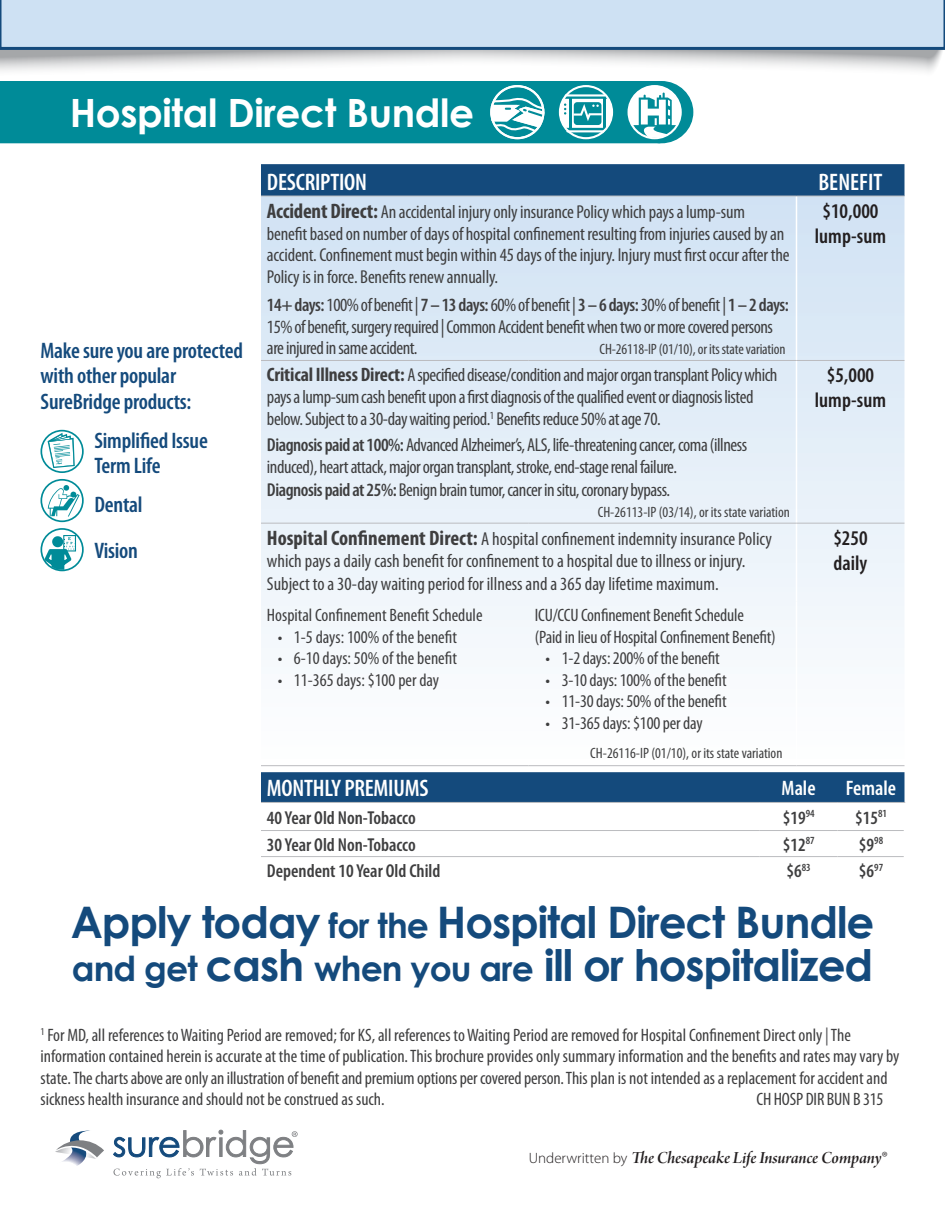
<style>
.page{position:relative;width:945px;height:1215px;background:#fff}
.page>*{position:absolute;margin:0;border:0;box-sizing:border-box;transform-origin:0 0}
.t1{font:700 43.5px/43.5px "Century Gothic";letter-spacing:-.025em;color:#144a7c}
.t2{font:700 39px "Century Gothic";letter-spacing:-.01em;color:#fff}
.t3{font:600 condensed 24px "Myriad Pro";letter-spacing:-.01em;color:#fff}
.t4{font:600 condensed 22.5px/25.5px "Myriad Pro";letter-spacing:-.01em;color:#144a7c}
.t5{font:600 condensed 21px/25.2px "Myriad Pro";color:#231f20;text-align:center}
.t6{font:600 condensed 21px "Myriad Pro";color:#fff}
.t7{font:condensed 18.75px/21.8px "Myriad Pro";letter-spacing:-.025em;color:#3e3e3f}
.t8{font:condensed 18.75px/22.5px "Myriad Pro";color:#3e3e3f}
.t9{font:600 condensed 18.75px "Myriad Pro";color:#3e3e3f}
.t10{font:condensed 18px/21.6px "Myriad Pro";color:#3e3e3f}
.t11{font:18px "Arno Pro Smbd Italic Display";letter-spacing:-.005em;color:#231f20}
.t12{font:condensed 15px "Myriad Pro";color:#3e3e3f}
.s1{font-weight:700;font-size:21px}
.s2{font-weight:600}
.s3{font-weight:700;font-size:19.5px}
.s4{font-size:34.5px}
.s5{color:#57585a}
.s6{font-family:"Myriad Pro";font-weight:300;font-size:15px}
</style>
<div class="page">
<svg style="left:55px;top:1130px;width:49px;height:36px"></svg>
<svg style="left:113px;top:1130px;width:185px;height:48px"></svg>
<svg style="left:0;top:50px;width:943px;height:22px"></svg>
<svg style="left:0;top:0;width:945px;height:50px;background:#c2d7eb"></svg>
<div style="left:630px;top:82px;width:63px;height:61px;background:#008b98;border-radius:50%"></div>
<svg style="left:0;top:81px;width:682px;height:62px;background:#1996a2"></svg>
<div style="left:261px;top:164px;width:644px;height:32px;background:#144a7c"></div>
<svg style="left:261px;top:197px;width:644px;height:451px"></svg>
<hr style="left:796px;top:196px;width:1px;height:164px;background:#fff">
<hr style="left:796px;top:361px;width:1px;height:162px;background:#fff">
<hr style="left:796px;top:523px;width:1px;height:78px;background:#fff">
<hr style="left:796px;top:601px;width:1px;height:164px;background:#fff">
<hr style="left:261px;top:196px;width:268px;height:1px;background:#bbbcbf">
<hr style="left:529px;top:196px;width:268px;height:1px;background:#bbbcbf">
<hr style="left:797px;top:196px;width:108px;height:1px;background:#bbbcbf">
<hr style="left:261px;top:360px;width:268px;height:1px;background:#bbbcbf">
<hr style="left:529px;top:360px;width:268px;height:1px;background:#bbbcbf">
<hr style="left:797px;top:360px;width:108px;height:1px;background:#bbbcbf">
<hr style="left:797px;top:765px;width:108px;height:1px;background:#bbbcbf">
<hr style="left:261px;top:523px;width:268px;height:1px;background:#bbbcbf">
<hr style="left:529px;top:523px;width:268px;height:1px;background:#bbbcbf">
<hr style="left:797px;top:523px;width:108px;height:1px;background:#bbbcbf">
<hr style="left:261px;top:765px;width:268px;height:1px;background:#bbbcbf">
<hr style="left:529px;top:765px;width:268px;height:1px;background:#bbbcbf">
<div style="left:261px;top:772px;width:644px;height:30px;background:#144a7c"></div>
<hr style="left:261px;top:802px;width:499px;height:1px;background:#bbbcbf">
<hr style="left:760px;top:802px;width:78px;height:1px;background:#bbbcbf">
<hr style="left:838px;top:802px;width:67px;height:1px;background:#bbbcbf">
<hr style="left:261px;top:830px;width:499px;height:1px;background:#bbbcbf">
<hr style="left:760px;top:830px;width:78px;height:1px;background:#bbbcbf">
<hr style="left:838px;top:830px;width:66px;height:1px;background:#bbbcbf">
<hr style="left:261px;top:856px;width:499px;height:1px;background:#bbbcbf">
<hr style="left:760px;top:856px;width:78px;height:1px;background:#bbbcbf">
<hr style="left:838px;top:856px;width:66px;height:1px;background:#bbbcbf">
<svg style="left:40px;top:430px;width:44px;height:43px"></svg>
<svg style="left:41px;top:479px;width:43px;height:43px"></svg>
<svg style="left:40px;top:528px;width:44px;height:43px"></svg>
<p class="t2" style="left:70px;top:83px;width:406px">Hospital Direct Bundle</p>
<p class="t3" style="left:267px;top:169px;width:102px">DESCRIPTION</p>
<p class="t3" style="left:818px;top:169px;width:66px">BENEFIT</p>
<p class="t7" style="left:267px;top:200px;width:524px"><span class="s1">Accident Direct:</span> An accidental injury only insurance Policy which pays a lump-sum benefit based on number of days of hospital confinement resulting from injuries caused by an accident. Confinement must begin within 45 days of the injury. Injury must first occur after the Policy is in force. Benefits renew annually.</p>
<p class="t7" style="left:267px;top:294px;width:524px"><span class="s2">14+ days:</span> 100% of benefit | <span class="s2">7 – 13 days:</span> 60% of benefit | <span class="s2">3 – 6 days:</span> 30% of benefit | <span class="s2">1 – 2 days:<br></span>15% of benefit, surgery required | Common Accident benefit when two or more covered persons are injured in same accident.</p>
<p class="t5" style="left:815px;top:199px;width:73px">$10,000 lump-sum</p>
<p class="t4" style="left:40px;top:338px;width:204px">Make sure you are protected with other popular<br>SureBridge products:</p>
<p class="t4" style="left:94px;top:428px;width:115px">Simplified Issue<br>Term Life</p>
<p class="t4" style="left:94px;top:493px;width:50px">Dental</p>
<p class="t4" style="left:94px;top:538px;width:45px">Vision</p>
<p class="t12" style="left:600px;top:340px;width:187px">CH-26118-IP (01/10), or its state variation</p>
<p class="t5" style="left:815px;top:363px;width:73px">$5,000 lump-sum</p>
<p class="t7" style="left:267px;top:364px;width:512px;line-height:22.2px"><span class="s3">Critical Illness Direct:</span> A specified disease/condition and major organ transplant Policy which pays a lump-sum cash benefit upon a first diagnosis of the qualified event or diagnosis listed below. Subject to a 30-day waiting period.<sup>1</sup> Benefits reduce 50% at age 70.</p>
<p class="t7" style="left:267px;top:433px;width:482px;line-height:22.5px"><span class="s2">Diagnosis paid at 100%:</span> Advanced Alzheimer’s, ALS, life-threatening cancer, coma (illness induced), heart attack, major organ transplant, stroke, end-stage renal failure.</p>
<p class="t7" style="left:267px;top:478px;width:405px"><span class="s2">Diagnosis paid at 25%:</span> Benign brain tumor, cancer in situ, coronary bypass.</p>
<p class="t12" style="left:598px;top:503px;width:194px">CH-26113-IP (03/14), or its state variation</p>
<p class="t8" style="left:267px;top:527px;width:507px"><span class="s1">Hospital Confinement Direct:</span> A hospital confinement indemnity insurance Policy which pays a daily cash benefit for confinement to a hospital due to illness or injury.<br>Subject to a 30-day waiting period for illness and a 365 day lifetime maximum.</p>
<p class="t5" style="left:833px;top:526px;width:36px;text-align:left">$250 daily</p>
<p class="t10" style="left:267px;top:604px;width:217px">Hospital Confinement Benefit Schedule</p>
<p class="t10" style="left:278px;top:626px;width:181px">• 1-5 days: 100% of the benefit</p>
<p class="t10" style="left:278px;top:647px;width:181px">• 6-10 days: 50% of the benefit</p>
<p class="t10" style="left:278px;top:669px;width:163px">• 11-365 days: $100 per day</p>
<p class="t10" style="left:535px;top:604px;width:243px">ICU/CCU Confinement Benefit Schedule (Paid in lieu of Hospital Confinement Benefit)</p>
<p class="t10" style="left:546px;top:647px;width:176px">• 1-2 days: 200% of the benefit</p>
<p class="t10" style="left:546px;top:669px;width:183px">• 3-10 days: 100% of the benefit</p>
<p class="t10" style="left:546px;top:690px;width:183px">• 11-30 days: 50% of the benefit</p>
<p class="t10" style="left:546px;top:712px;width:159px">• 31-365 days: $100 per day</p>
<p class="t12" style="left:590px;top:744px;width:194px">CH-26116-IP (01/10), or its state variation</p>
<p class="t3" style="left:267px;top:775px;width:163px">MONTHLY PREMIUMS</p>
<p class="t6" style="left:782px;top:777px;width:36px">Male</p>
<p class="t6" style="left:846px;top:777px;width:52px">Female</p>
<p class="t9" style="left:267px;top:807px;width:150px">40 Year Old Non-Tobacco</p>
<p class="t9" style="left:783px;top:807px;width:33px">$19<sup>94</sup></p>
<p class="t9" style="left:855px;top:807px;width:33px">$15<sup>81</sup></p>
<p class="t9" style="left:267px;top:834px;width:150px">30 Year Old Non-Tobacco</p>
<p class="t9" style="left:783px;top:834px;width:33px">$12<sup>87</sup></p>
<p class="t9" style="left:859px;top:834px;width:26px">$9<sup>98</sup></p>
<p class="t9" style="left:267px;top:861px;width:175px">Dependent 10 Year Old Child</p>
<p class="t9" style="left:787px;top:861px;width:26px">$6<sup>83</sup></p>
<p class="t9" style="left:859px;top:861px;width:26px">$6<sup>97</sup></p>
<p class="t1" style="left:71px;top:898px;width:805px">Apply today <span class="s4">for the</span> Hospital Direct Bundle <span class="s4">and get</span> cash <span class="s4">when you are</span> ill or hospitalized</p>
<p class="t10" style="left:40px;top:1024px;width:861px"><sup>1</sup> For MD, all references to Waiting Period are removed; for KS, all references to Waiting Period are removed for Hospital Confinement Direct only <span class="s5">|</span> The information contained herein is accurate at the time of publication. This brochure provides only summary information and the benefits and rates may vary by state. The charts above are only an illustration of benefit and premium options per covered person. This plan is not intended as a replacement for accident and sickness health insurance and should not be construed as such.</p>
<p class="t10" style="left:756px;top:1088px;width:129px">CH HOSP DIR BUN B 315</p>
<p class="t11" style="left:529px;top:1148px;width:360px"><span class="s6">Underwritten by</span> The Chesapeake Life Insurance Company<span class="s6">®</span></p>
</div>
